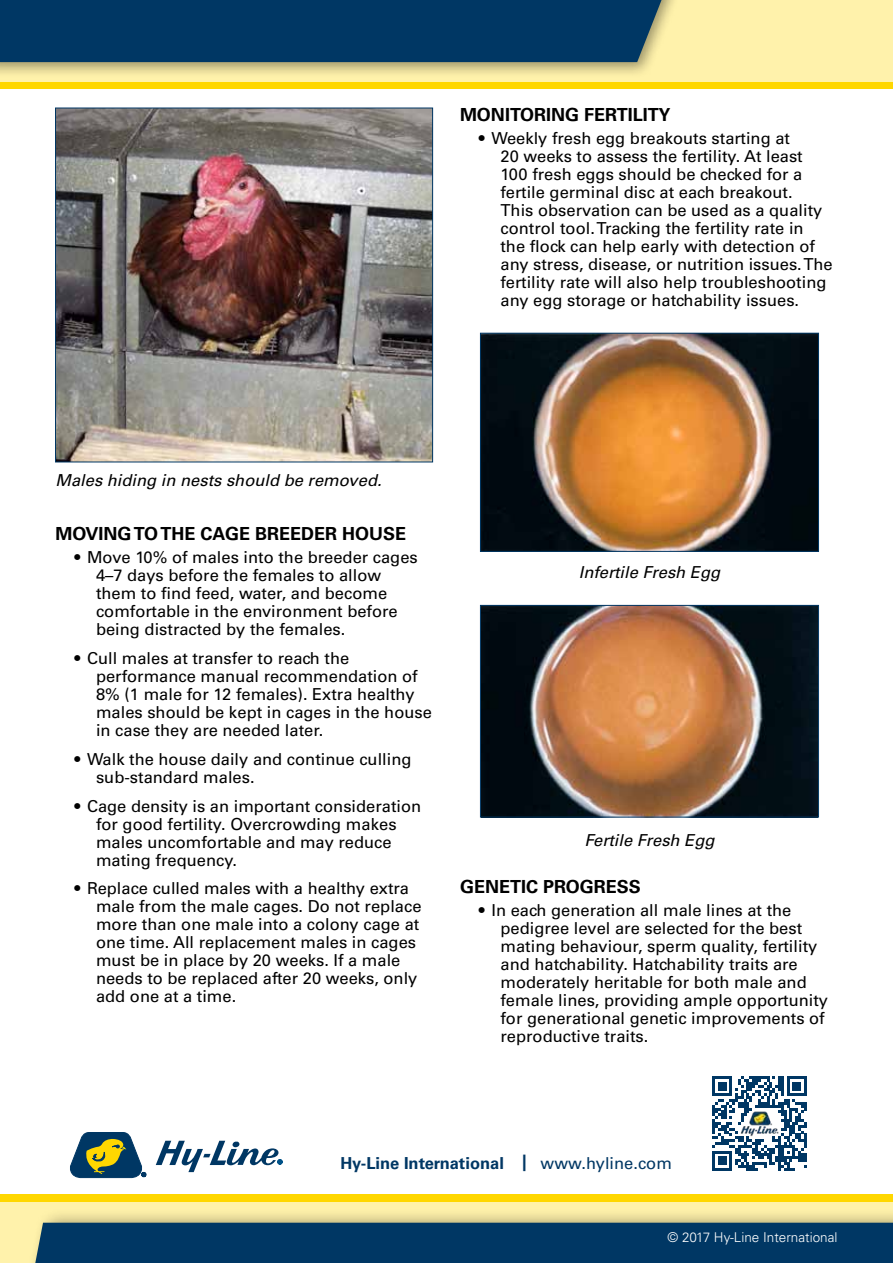
<style>
.page{position:relative;width:893px;height:1263px;background:#fff}
.page>*{position:absolute;margin:0;border:0;box-sizing:border-box;transform-origin:0 0}
.t1{font:700 18px "Univers LT Std";color:#000}
.t2{font:16.5px/18px "Univers LT Std";color:#000}
.t3{font:italic 16.5px "Univers LT Std";color:#000}
.t4{font:700 16.5px "Univers LT Std";color:#003764}
.t5{font:300 13.5px "Univers LT Std";color:#fff}
.s1{font-weight:400}
</style>
<div class="page">
<div style="left:0;top:1194px;width:893px;height:69px;background:#fff2ab"></div>
<div style="left:0;top:1194px;width:893px;height:8px;background:#ffd700"></div>
<div style="left:27px;top:1207px;width:866px;height:56px;background:#000;opacity:.4"></div>
<div style="left:33px;top:1223px;width:860px;height:40px;background:#003764"></div>
<div style="left:0;top:0;width:893px;height:88px;background:#fff2ab"></div>
<div style="left:0;top:82px;width:893px;height:7px;background:#ffd700"></div>
<div style="left:0;top:0;width:682px;height:78px;background:#000;opacity:.4"></div>
<div style="left:0;top:0;width:667px;height:62px;background:#003764"></div>
<svg style="left:70px;top:1132px;width:76px;height:46px"></svg>
<svg style="left:156px;top:1141px;width:126px;height:31px"></svg>
<img style="left:712px;top:1076px;width:95px;height:95px">
<img style="left:482px;top:335px;width:335px;height:215px">
<div style="left:480px;top:333px;width:339px;height:219px;border:1px solid #003764"></div>
<img style="left:482px;top:607px;width:335px;height:208px">
<div style="left:480px;top:605px;width:339px;height:212px;border:1px solid #003764"></div>
<img style="left:57px;top:110px;width:374px;height:350px">
<div style="left:55px;top:108px;width:378px;height:354px;border:1px solid #003764"></div>
<p class="t3" style="left:56px;top:470px;width:328px">Males hiding in nests should be removed.</p>
<p class="t1" style="left:460px;top:104px;width:212px">MONITORING FERTILITY</p>
<p class="t2" style="left:500px;top:130px;width:334px;text-indent:-22px">• Weekly fresh egg breakouts starting at<br>20 weeks to assess the fertility. At least 100 fresh eggs should be checked for a fertile germinal disc at each breakout.<br>This observation can be used as a quality control tool. Tracking the fertility rate in<br>the flock can help early with detection of any stress, disease, or nutrition issues. The fertility rate will also help troubleshooting any egg storage or hatchability issues.</p>
<p class="t1" style="left:56px;top:523px;width:352px">MOVING TO THE CAGE BREEDER HOUSE</p>
<p class="t2" style="left:96px;top:548px;width:323px;text-indent:-22px">• Move 10% of males into the breeder cages 4–7 days before the females to allow them to find feed, water, and become comfortable in the environment before being distracted by the females.</p>
<p class="t2" style="left:96px;top:649px;width:337px;text-indent:-22px">• Cull males at transfer to reach the performance manual recommendation of 8% (1 male for 12 females). Extra healthy males should be kept in cages in the house in case they are needed later.</p>
<p class="t2" style="left:96px;top:750px;width:317px;text-indent:-22px">• Walk the house daily and continue culling sub-standard males.</p>
<p class="t2" style="left:96px;top:797px;width:327px;text-indent:-22px">• Cage density is an important consideration for good fertility. Overcrowding makes males uncomfortable and may reduce mating frequency.</p>
<p class="t2" style="left:96px;top:879px;width:327px;text-indent:-22px">• Replace culled males with a healthy extra male from the male cages. Do not replace more than one male into a colony cage at one time. All replacement males in cages must be in place by 20 weeks. If a male needs to be replaced after 20 weeks, only add one at a time.</p>
<p class="t1" style="left:460px;top:876px;width:182px">GENETIC PROGRESS</p>
<p class="t3" style="left:579px;top:563px;width:143px">Infertile Fresh Egg</p>
<p class="t3" style="left:584px;top:830px;width:132px">Fertile Fresh Egg</p>
<p class="t2" style="left:500px;top:901px;width:329px;text-indent:-22px">• In each generation all male lines at the pedigree level are selected for the best mating behaviour, sperm quality, fertility and hatchability. Hatchability traits are moderately heritable for both male and female lines, providing ample opportunity for generational genetic improvements of reproductive traits.</p>
<p class="t4" style="left:340px;top:1153px;width:333px">Hy-Line International | <span class="s1">www.hyline.com</span></p>
<p class="t5" style="left:668px;top:1229px;width:171px">© 2017 Hy-Line International</p>
</div>
